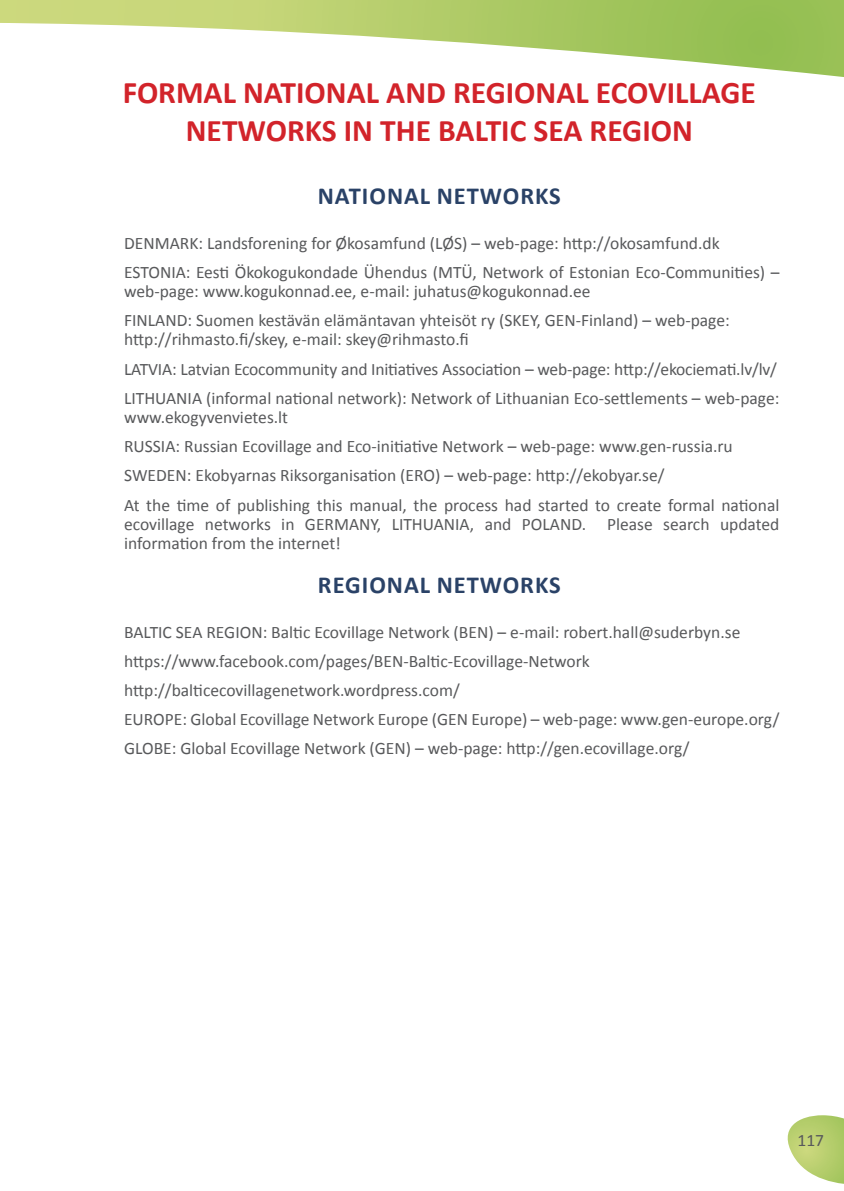
<style>
.page{position:relative;width:844px;height:1191px;background:#fff}
.page>*{position:absolute;margin:0;border:0;box-sizing:border-box;transform-origin:0 0}
.t1{font:700 31.5px/37.8px "Calibri";color:#d2232a;text-align:center}
.t2{font:700 24.5px "Calibri";color:#2a4267}
.t3{font:17.5px/29.2px "Calibri";color:#58595b}
</style>
<div class="page">
<svg style="left:0;top:0;width:843px;height:77px"></svg>
<svg style="left:787px;top:1115px;width:56px;height:69px"></svg>
<h1 class="t1" style="left:123px;top:74px;width:634px">FORMAL NATIONAL AND REGIONAL ECOVILLAGE<br>NETWORKS IN THE BALTIC SEA REGION</h1>
<h2 class="t2" style="left:318px;top:181px;width:32px">NATIONAL</h2>
<h2 class="t2" style="left:436px;top:181px;width:17px">NETWORKS</h2>
<p class="t3" style="left:124px;top:228px;width:656px">DENMARK: Landsforening for Økosamfund (LØS) – web-page: http://okosamfund.dk<br>ESTONIA: Eesti Ökokogukondade Ühendus (MTÜ, Network of Estonian Eco-Communities) –</p>
<p class="t3" style="left:124px;top:277px;width:607px">web-page: www.kogukonnad.ee, e-mail: juhatus@kogukonnad.ee<br>FINLAND: Suomen kestävän elämäntavan yhteisöt ry (SKEY, GEN-Finland) – web-page:</p>
<p class="t3" style="left:124px;top:325px;width:656px">http://rihmasto.fi/skey, e-mail: skey@rihmasto.fi<br>LATVIA: Latvian Ecocommunity and Initiatives Association – web-page: http://ekociemati.lv/lv/<br>LITHUANIA (informal national network): Network of Lithuanian Eco-settlements – web-page:</p>
<p class="t3" style="left:124px;top:403px;width:656px">www.ekogyvenvietes.lt<br>RUSSIA: Russian Ecovillage and Eco-initiative Network – web-page: www.gen-russia.ru SWEDEN: Ekobyarnas Riksorganisation (ERO) – web-page: http://ekobyar.se/<br>At the time of publishing this manual, the process had started to create formal national</p>
<p class="t3" style="left:124px;top:514px;width:656px;line-height:19.2px">ecovillage networks in GERMANY, LITHUANIA, and POLAND. Please search updated information from the internet!</p>
<h2 class="t2" style="left:318px;top:569px;width:30px">REGIONAL</h2>
<h2 class="t2" style="left:436px;top:569px;width:17px">NETWORKS</h2>
<p class="t3" style="left:124px;top:617px;width:656px">BALTIC SEA REGION: Baltic Ecovillage Network (BEN) – e-mail: robert.hall@suderbyn.se https://www.facebook.com/pages/BEN-Baltic-Ecovillage-Network http://balticecovillagenetwork.wordpress.com/<br>EUROPE: Global Ecovillage Network Europe (GEN Europe) – web-page: www.gen-europe.org/ GLOBE: Global Ecovillage Network (GEN) – web-page: http://gen.ecovillage.org/</p>
<p class="t3" style="left:797px;top:1125px;width:28px">117</p>
</div>
